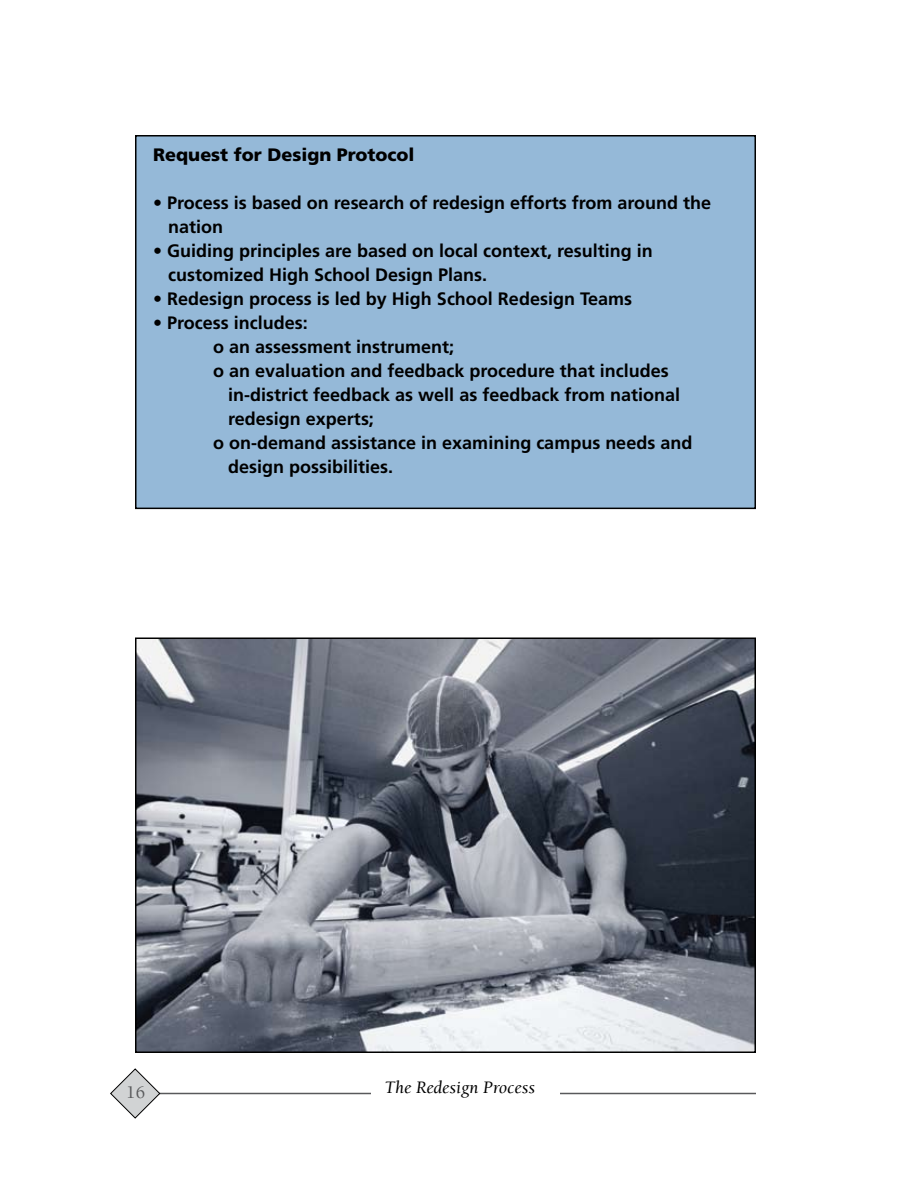
<style>
.page{position:relative;width:918px;height:1188px;background:#fff}
.page>*{position:absolute;margin:0;border:0;box-sizing:border-box;transform-origin:0 0}
.t1{font:700 18px/24px "Frutiger LT Std";color:#000}
.t2{font:900 18px "Frutiger LT Std";color:#000}
.t3{font:italic 18px "Berkeley";color:#000}
.t4{font:500 18px "Berkeley";color:#58595b}
</style>
<div class="page">
<hr style="left:154px;top:1093px;width:602px;height:1px;background:#58595b">
<svg style="left:110px;top:1068px;width:50px;height:51px"></svg>
<div style="left:371px;top:1076px;width:189px;height:31px;background:#fff"></div>
<div style="left:136px;top:136px;width:619px;height:372px;background:#95b9d8"></div>
<div style="left:135px;top:135px;width:621px;height:374px;border:2px solid #000"></div>
<img style="left:138px;top:641px;width:615px;height:409px">
<div style="left:135px;top:638px;width:621px;height:415px;border:2px solid #000"></div>
<p class="t2" style="left:153px;top:144px;width:263px">Request for Design Protocol</p>
<p class="t1" style="left:168px;top:191px;width:544px;text-indent:-15px">• Process is based on research of redesign efforts from around the nation</p>
<p class="t1" style="left:168px;top:239px;width:486px;text-indent:-15px">• Guiding principles are based on local context, resulting in customized High School Design Plans.</p>
<p class="t1" style="left:153px;top:287px;width:480px">• Redesign process is led by High School Redesign Teams</p>
<p class="t1" style="left:153px;top:311px;width:156px">• Process includes:</p>
<p class="t1" style="left:213px;top:335px;width:243px">o an assessment instrument;</p>
<p class="t1" style="left:213px;top:359px;width:457px">o an evaluation and feedback procedure that includes</p>
<p class="t1" style="left:228px;top:383px;width:453px">in-district feedback as well as feedback from national</p>
<p class="t1" style="left:228px;top:407px;width:147px">redesign experts;</p>
<p class="t1" style="left:213px;top:431px;width:481px">o on-demand assistance in examining campus needs and</p>
<p class="t1" style="left:228px;top:455px;width:167px">design possibilities.</p>
<p class="t4" style="left:126px;top:1083px;width:20px">16</p>
<p class="t3" style="left:385px;top:1078px;width:152px">The Redesign Process</p>
</div>
